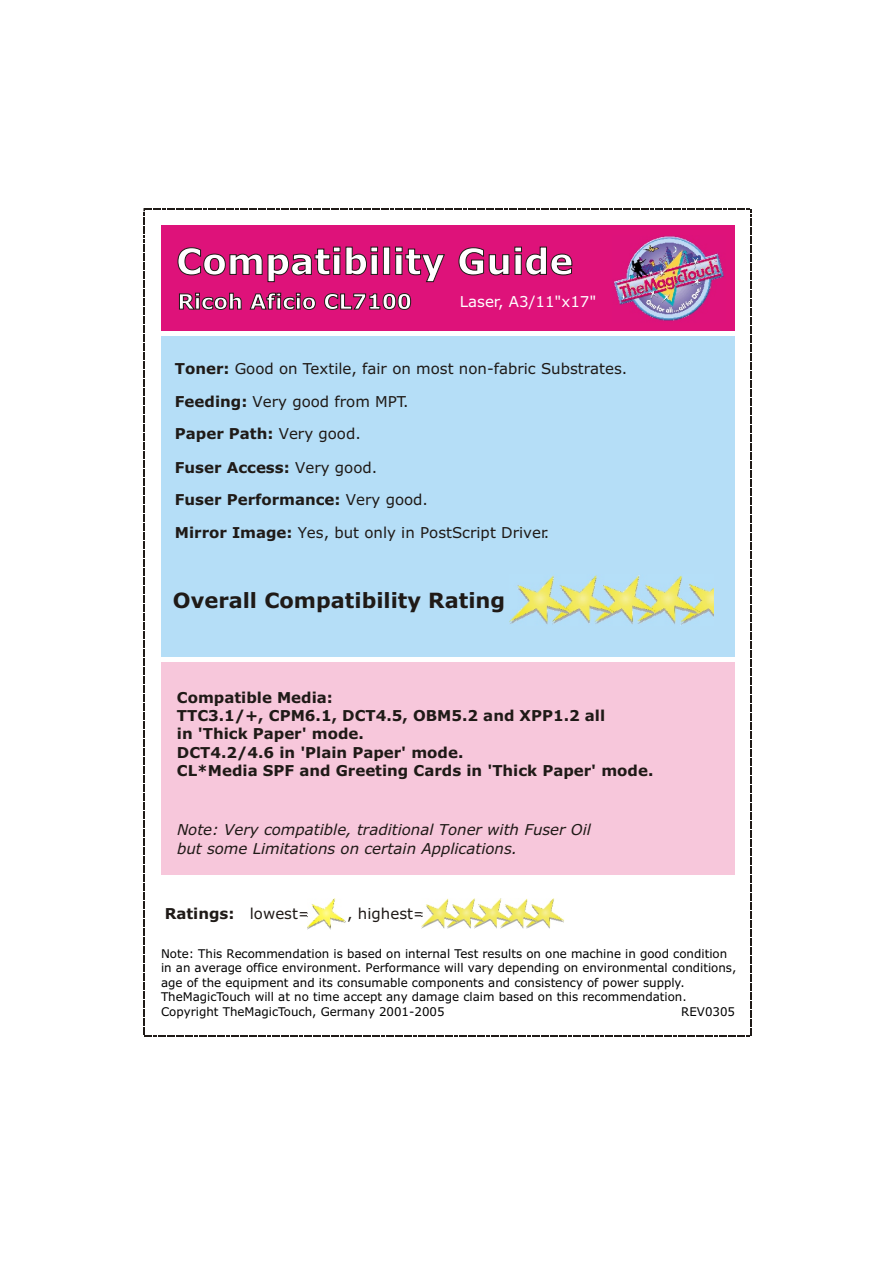
<style>
.page{position:relative;width:894px;height:1263px;background:#fff}
.page>*{position:absolute;margin:0;border:0;box-sizing:border-box;transform-origin:0 0}
.t1{font:700 21px "Verdana";color:#1f1a17}
.t2{font:700 15px/18.3px "Verdana";color:#1f1a17}
.t3{font:15px/32.2px "Verdana";color:#1f1a17}
.t4{font:italic 15px/18.3px "Verdana";color:#1f1a17}
.t5{font:15px "Verdana";color:#fff}
.t6{font:12px/14.5px "Verdana";color:#000}
.s1{font-weight:700}
.s2{font-weight:400}
</style>
<div class="page">
<svg style="left:143px;top:208px;width:608px;height:829px"></svg>
<img style="left:509px;top:575px;width:204px;height:51px">
<img style="left:422px;top:899px;width:143px;height:30px">
<img style="left:308px;top:899px;width:39px;height:30px">
<p class="t5" style="left:460px;top:296px;width:138px">Laser, A3/11"x17"</p>
<p class="t3" style="left:175px;top:354px;width:454px"><span class="s1">Toner:</span> Good on Textile, fair on most non-fabric Substrates.</p>
<p class="t3" style="left:175px;top:386px;width:235px"><span class="s1">Feeding:</span> Very good from MPT.<br><span class="s1">Paper Path:</span> Very good.</p>
<p class="t2" style="left:175px;top:453px;width:255px;line-height:32.2px">Fuser Access: <span class="s2">Very good.<br></span>Fuser Performance: <span class="s2">Very good.</span></p>
<p class="t3" style="left:175px;top:518px;width:376px"><span class="s1">Mirror Image:</span> Yes, but only in PostScript Driver.</p>
<h1 class="t1" style="left:173px;top:592px;width:334px">Overall Compatibility Rating</h1>
<p class="t2" style="left:177px;top:690px;width:478px">Compatible Media:<br>TTC3.1/+, CPM6.1, DCT4.5, OBM5.2 and XPP1.2 all<br>in 'Thick Paper' mode.<br>DCT4.2/4.6 in 'Plain Paper' mode.<br>CL*Media SPF and Greeting Cards in 'Thick Paper' mode.</p>
<p class="t4" style="left:177px;top:822px;width:415px">Note: Very compatible, traditional Toner with Fuser Oil but some Limitations on certain Applications.</p>
<p class="t2" style="left:165px;top:906px;width:147px">Ratings: <span class="s2">lowest=</span></p>
<p class="t3" style="left:347px;top:899px;width:80px">, highest=</p>
<p class="t6" style="left:161px;top:947px;width:577px">Note: This Recommendation is based on internal Test results on one machine in good condition in an average office environment. Performance will vary depending on environmental conditions, age of the equipment and its consumable components and consistency of power supply.<br>TheMagicTouch will at no time accept any damage claim based on this recommendation.<br>Copyright TheMagicTouch, Germany 2001-2005</p>
<p class="t6" style="left:681px;top:1005px;width:55px">REV0305</p>
</div>
